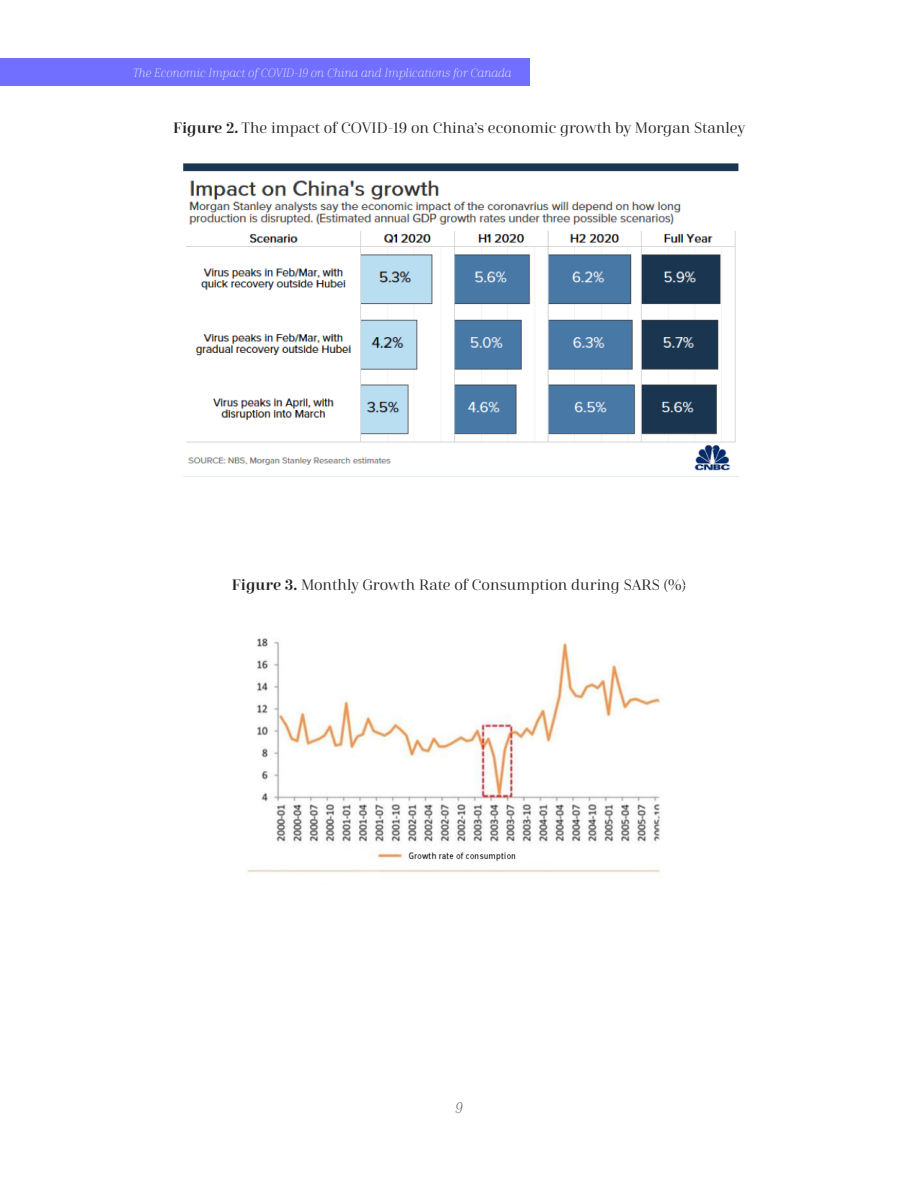
<style>
.page{position:relative;width:918px;height:1188px;background:#fff}
.page>*{position:absolute;margin:0;border:0;box-sizing:border-box;transform-origin:0 0}
.t1{font:15px "Cabrito Didone Nor Reg";color:#231f20}
.t2{font:15px "Cabrito Didone Nor Thi It";color:#231f20}
.t3{font:12px "Cabrito Didone Nor Thi It";color:#fff}
.s1{font-family:"Cabrito Didone Nor Dem"}
</style>
<div class="page">
<div style="left:0;top:58px;width:529px;height:28px;background:#706fff"></div>
<img style="left:183px;top:163px;width:556px;height:314px">
<img style="left:246px;top:638px;width:415px;height:235px">
<p class="t3" style="left:133px;top:66px;width:380px">The Economic Impact of COVID-19 on China and Implications for Canada</p>
<p class="t1" style="left:173px;top:119px;width:574px"><span class="s1">Figure 2.</span> The impact of COVID-19 on China’s economic growth by Morgan Stanley</p>
<p class="t1" style="left:232px;top:576px;width:456px"><span class="s1">Figure 3.</span> Monthly Growth Rate of Consumption during SARS (%)</p>
<p class="t2" style="left:455px;top:1099px;width:9px">9</p>
</div>
